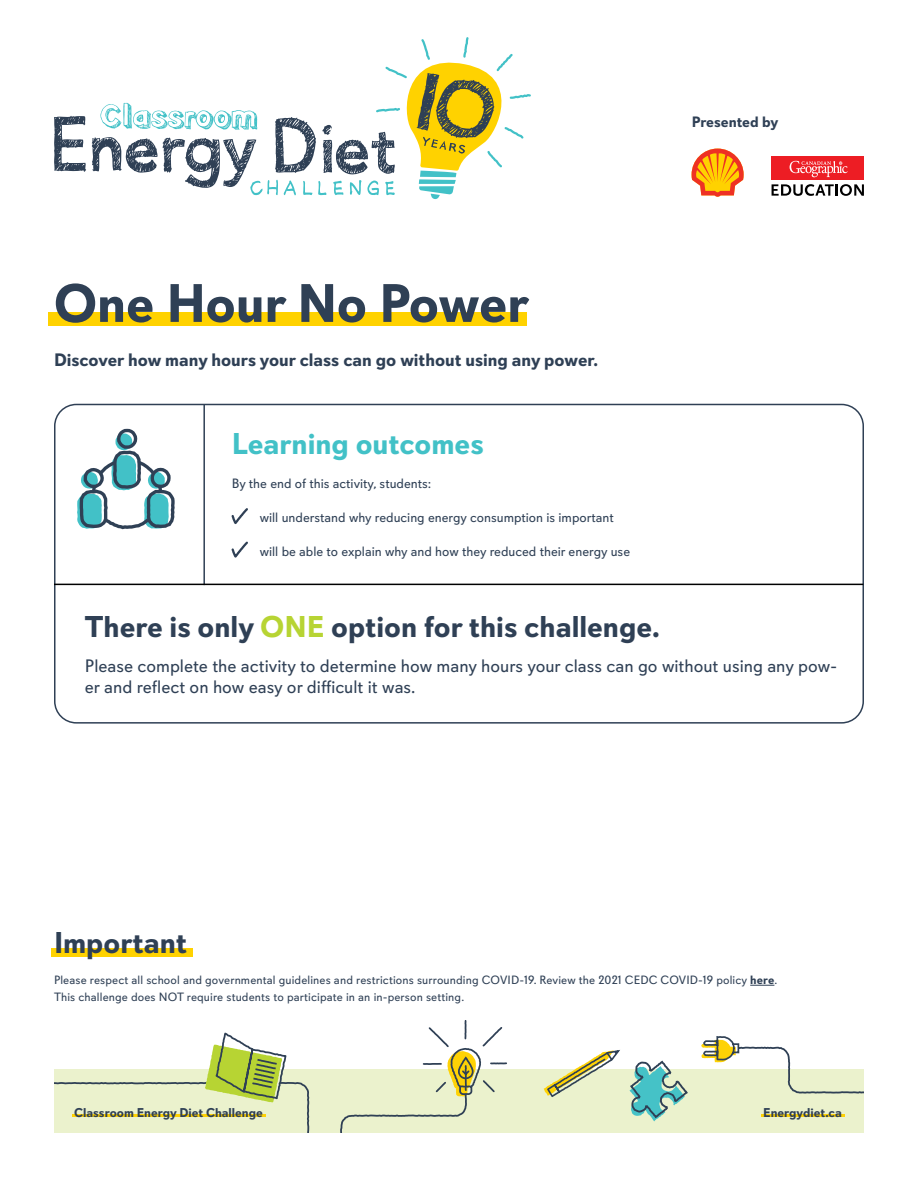
<style>
.page{position:relative;width:918px;height:1188px;background:#fff}
.page>*{position:absolute;margin:0;border:0;box-sizing:border-box;transform-origin:0 0}
.t1{font:700 54px "Davis Sans";letter-spacing:-.005em;color:#2f4055}
.t2{font:700 30px "Davis Sans";color:#2f4055}
.t3{font:700 30px "Davis Sans";color:#42c1c7}
.t4{font:18px/21px "Davis Sans";color:#2f4055}
.t5{font:700 18px "Davis Sans";color:#2f4055}
.t6{font:700 15px "Davis Sans";color:#2f4055}
.Indent{font:13.5px "Davis Sans";color:#2f4055}
.t7{font:700 12.75px "Davis Sans";color:#2f4055}
.t8{font:12px/17.2px "Davis Sans";letter-spacing:.01em;color:#2f4055}
.s1{color:#b7d433}
.s2{font-weight:700}
</style>
<div class="page">
<div style="left:54px;top:404px;width:810px;height:320px;border:2px solid #2f4055;border-radius:22px"></div>
<div style="left:48px;top:313px;width:479px;height:13px;background:#ffd200"></div>
<svg style="left:54px;top:116px;width:32px;height:56px"></svg>
<svg style="left:92px;top:37px;width:439px;height:162px"></svg>
<svg style="left:691px;top:148px;width:53px;height:49px"></svg>
<div style="left:771px;top:156px;width:93px;height:24px;background:#ed1d24"></div>
<svg style="left:790px;top:161px;width:58px;height:16px"></svg>
<svg style="left:772px;top:184px;width:92px;height:12px"></svg>
<div style="left:54px;top:1069px;width:810px;height:63px;background:#ebf2cd"></div>
<svg style="left:54px;top:1032px;width:256px;height:100px"></svg>
<svg style="left:701px;top:1036px;width:163px;height:58px"></svg>
<svg style="left:544px;top:1050px;width:76px;height:47px"></svg>
<svg style="left:629px;top:1060px;width:59px;height:61px"></svg>
<hr style="left:761px;top:1115px;width:84px;height:2px;background:#fed205">
<hr style="left:72px;top:1115px;width:194px;height:2px;background:#fed205">
<svg style="left:340px;top:1020px;width:167px;height:112px"></svg>
<hr style="left:203px;top:405px;width:2px;height:180px;background:#2f4055">
<svg style="left:77px;top:429px;width:98px;height:100px"></svg>
<hr style="left:54px;top:584px;width:809px;height:1px;background:#000">
<svg style="left:232px;top:508px;width:16px;height:16px"></svg>
<svg style="left:232px;top:542px;width:16px;height:16px"></svg>
<div style="left:52px;top:948px;width:141px;height:9px;background:#ffd200"></div>
<svg style="left:750px;top:985px;width:24px;height:1px"></svg>
<h1 class="t1" style="left:54px;top:271px;width:477px">One Hour No Power</h1>
<h4 class="t5" style="left:54px;top:349px;width:546px">Discover how many hours your class can go without using any power.</h4>
<h2 class="t3" style="left:232px;top:426px;width:254px">Learning outcomes</h2>
<p class="Indent" style="left:232px;top:476px;width:201px">By the end of this activity, students:</p>
<p class="Indent" style="left:260px;top:509px;width:356px">will understand why reducing energy consumption is important</p>
<p class="Indent" style="left:260px;top:543px;width:372px">will be able to explain why and how they reduced their energy use</p>
<p class="t6" style="left:692px;top:113px;width:88px">Presented by</p>
<h2 class="t2" style="left:85px;top:609px;width:576px">There is only <span class="s1">ONE</span> option for this challenge.</h2>
<h4 class="t4" style="left:85px;top:655px;width:754px">Please complete the activity to determine how many hours your class can go without using any pow&shy;er and reflect on how easy or difficult it was.</h4>
<h2 class="t2" style="left:54px;top:925px;width:135px">Important</h2>
<p class="t8" style="left:54px;top:971px;width:725px">Please respect all school and governmental guidelines and restrictions surrounding COVID-19. Review the 2021 CEDC COVID-19 policy <span class="s2">here</span>.<br>This challenge does NOT require students to participate in an in-person setting.</p>
<p class="t7" style="left:74px;top:1105px;width:190px">Classroom Energy Diet Challenge</p>
<p class="t7" style="left:763px;top:1105px;width:80px">Energydiet.ca</p>
</div>
